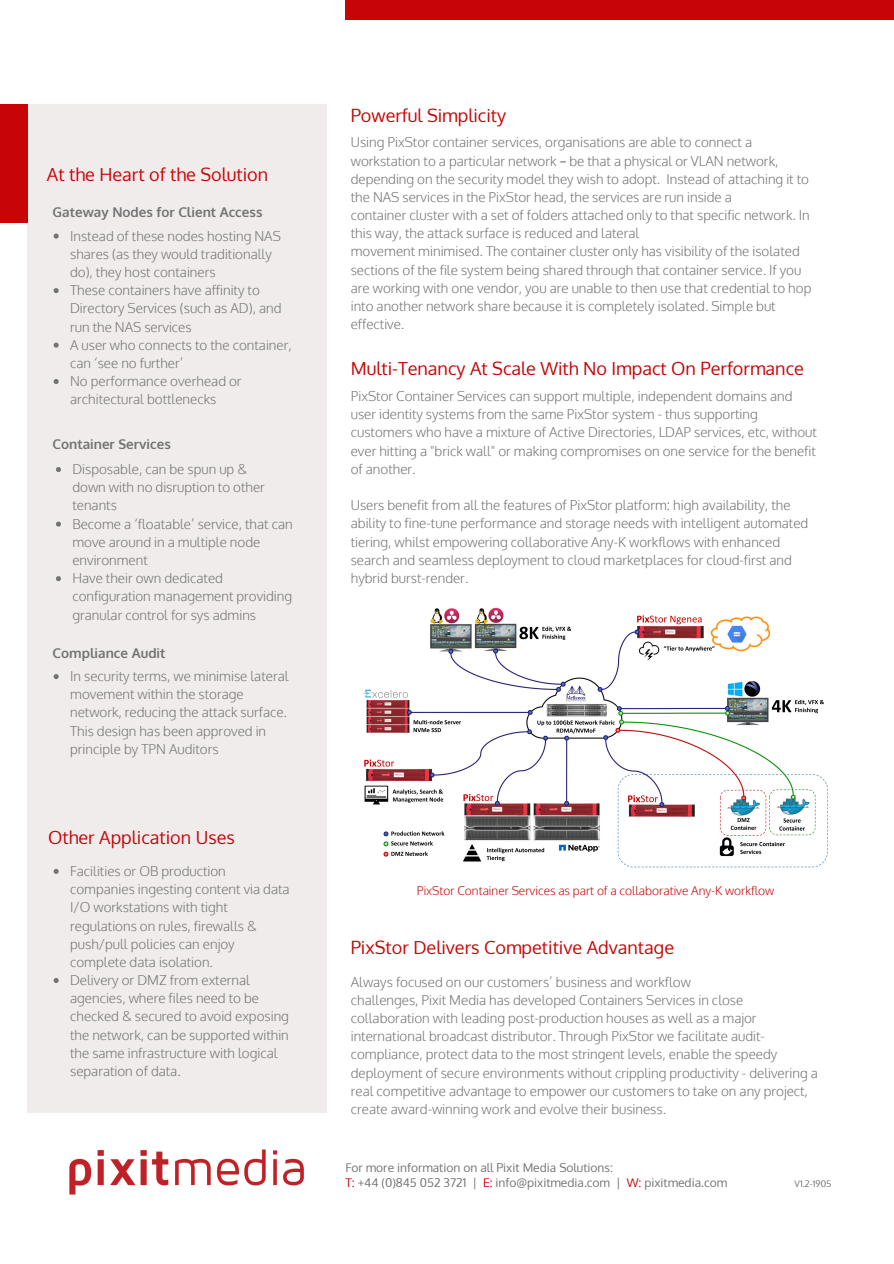
<style>
.page{position:relative;width:894px;height:1264px;background:#fff}
.page>*{position:absolute;margin:0;border:0;box-sizing:border-box;transform-origin:0 0}
.t1{font:18px "Oxygen";color:#c70507}
.t2{font:300 13.5px/18.1px "Oxygen";color:#737373}
.t3{font:700 13.5px "Oxygen";color:#737373}
.t4{font:12px/15.6px "Oxygen";color:#737373}
.t5{font:300 12px "Oxygen";color:#c70507}
.t6{font:9px "Oxygen";color:#737373}
.s1{font-family:"Noto Sans Gurmukhi";font-weight:400}
.s2{color:#c70507}
</style>
<div class="page">
<div style="left:345px;top:0;width:548px;height:19px;background:#c70507"></div>
<div style="left:27px;top:104px;width:300px;height:1008px;background:#f1ecec"></div>
<img style="left:69px;top:1149px;width:235px;height:46px">
<div style="left:0;top:104px;width:27px;height:119px;background:#c70507"></div>
<svg style="left:54px;top:233px;width:5px;height:5px"></svg>
<svg style="left:54px;top:288px;width:5px;height:5px"></svg>
<svg style="left:54px;top:342px;width:5px;height:6px"></svg>
<svg style="left:54px;top:379px;width:5px;height:5px"></svg>
<img style="left:362px;top:607px;width:466px;height:261px">
<svg style="left:56px;top:467px;width:5px;height:5px"></svg>
<svg style="left:56px;top:521px;width:5px;height:5px"></svg>
<svg style="left:56px;top:576px;width:5px;height:5px"></svg>
<svg style="left:54px;top:674px;width:5px;height:5px"></svg>
<svg style="left:54px;top:869px;width:5px;height:5px"></svg>
<svg style="left:54px;top:978px;width:5px;height:5px"></svg>
<h1 class="t1" style="left:47px;top:162px;width:223px">At the Heart of the Solution</h1>
<p class="t3" style="left:53px;top:203px;width:211px">Gateway Nodes for Client Access</p>
<p class="t2" style="left:70px;top:226px;width:223px">Instead of these nodes hosting NAS shares (as they would traditionally do), they host containers<br>These containers have affinity to<br>Directory Services (such as AD), and run the NAS services<br>A user who connects to the container, can ‘see no further’<br>No performance overhead or architectural bottlenecks</p>
<p class="t3" style="left:53px;top:435px;width:120px">Container Services</p>
<p class="t2" style="left:72px;top:459px;width:222px">Disposable, can be spun up &amp;<br>down with no disruption to other tenants<br>Become a ‘floatable’ service, that can move around in a multiple node environment<br>Have their own dedicated configuration management providing granular control for sys admins</p>
<p class="t3" style="left:53px;top:644px;width:114px">Compliance Audit</p>
<p class="t2" style="left:70px;top:666px;width:220px">In security terms, we minimise lateral movement within the storage network, reducing the attack surface.<br>This design has been approved in principle by TPN Auditors</p>
<h1 class="t1" style="left:48px;top:825px;width:188px">Other Application Uses</h1>
<p class="t2" style="left:70px;top:861px;width:221px">Facilities or OB production companies ingesting content via data<br>I/O workstations with tight regulations on rules, firewalls &amp; push/pull policies can enjoy complete data isolation.<br>Delivery or DMZ from external agencies, where files need to be checked &amp; secured to avoid exposing the network, can be supported within the same infrastructure with logical separation of data.</p>
<h1 class="t1" style="left:350px;top:103px;width:157px">Powerful Simplicity</h1>
<p class="t2" style="left:350px;top:133px;width:462px">Using PixStor container services, organisations are able to connect a workstation to a particular network <span class="s1">–</span> be that a physical or VLAN network, depending on the security model they wish to adopt. Instead of attaching it to the NAS services in the PixStor head, the services are run inside a<br>container cluster with a set of folders attached only to that specific network. In this way, the attack surface is reduced and lateral<br>movement minimised. The container cluster only has visibility of the isolated sections of the file system being shared through that container service. If you are working with one vendor, you are unable to then use that credential to hop into another network share because it is completely isolated. Simple but effective.</p>
<h1 class="t1" style="left:350px;top:356px;width:454px">Multi-Tenancy At Scale With No Impact On Performance</h1>
<p class="t2" style="left:350px;top:386px;width:467px">PixStor Container Services can support multiple, independent domains and user identity systems from the same PixStor system - thus supporting customers who have a mixture of Active Directories, LDAP services, etc, without ever hitting a "brick wall" or making compromises on one service for the benefit of another.</p>
<p class="t2" style="left:350px;top:495px;width:459px">Users benefit from all the features of PixStor platform: high availability, the ability to fine-tune performance and storage needs with intelligent automated tiering, whilst empowering collaborative Any-K workflows with enhanced search and seamless deployment to cloud marketplaces for cloud-first and hybrid burst-render.</p>
<p class="t5" style="left:417px;top:882px;width:359px">PixStor Container Services as part of a collaborative Any-K workflow</p>
<h1 class="t1" style="left:350px;top:935px;width:325px">PixStor Delivers Competitive Advantage</h1>
<p class="t2" style="left:350px;top:972px;width:468px">Always focused on our customers’ business and workflow<br>challenges, Pixit Media has developed Containers Services in close collaboration with leading post-production houses as well as a major international broadcast distributor. Through PixStor we facilitate audit&shy;compliance, protect data to the most stringent levels, enable the speedy deployment of secure environments without crippling productivity - delivering a real competitive advantage to empower our customers to take on any project, create award-winning work and evolve their business.</p>
<p class="t4" style="left:345px;top:1159px;width:383px">For more information on all Pixit Media Solutions:<br><span class="s2">T:</span> +44 (0)845 052 3721 | <span class="s2">E:</span> info@pixitmedia.com | <span class="s2">W:</span> pixitmedia.com</p>
<p class="t6" style="left:794px;top:1177px;width:38px">V1.2-1905</p>
</div>
